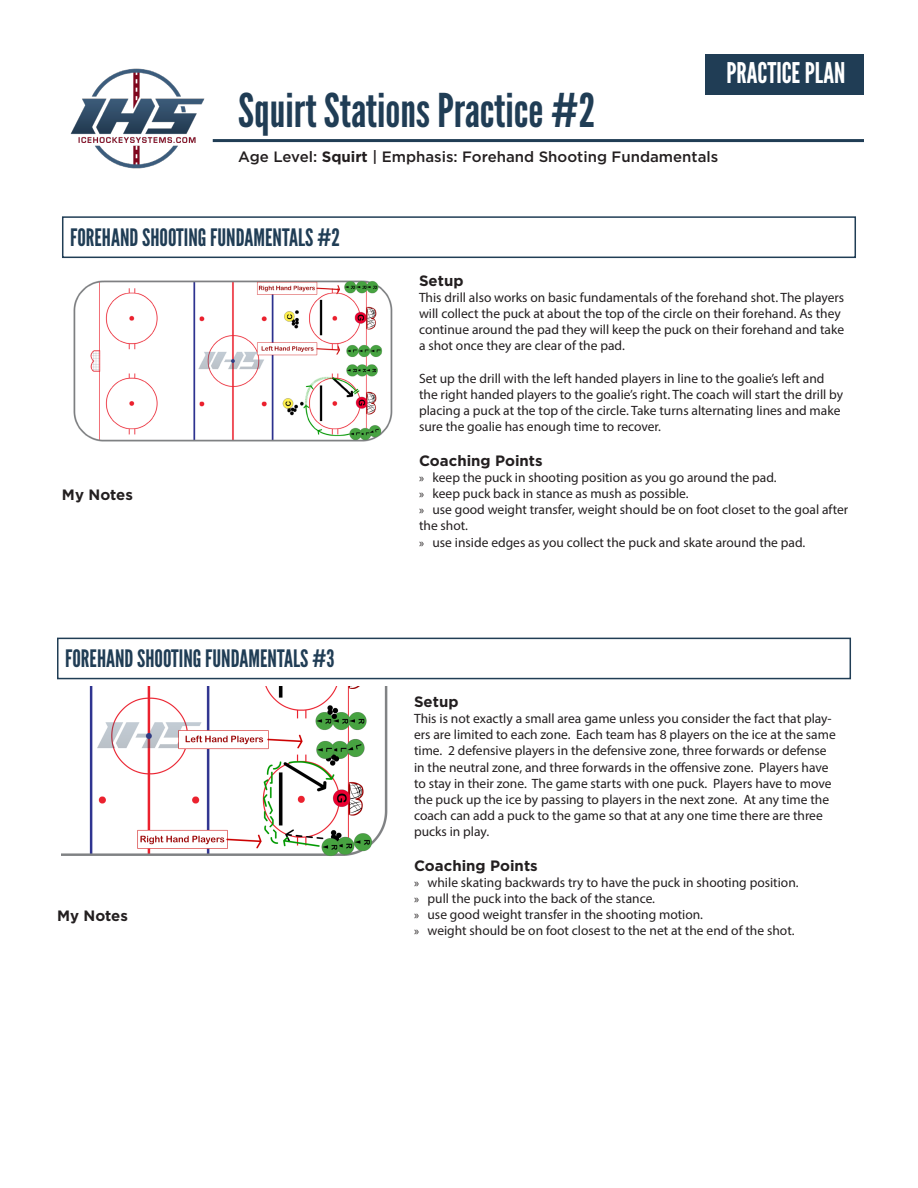
<style>
.page{position:relative;width:918px;height:1188px;background:#fff}
.page>*{position:absolute;margin:0;border:0;box-sizing:border-box;transform-origin:0 0}
.t1{font:46.5px "League Gothic";color:#203d55}
.t2{font:28.5px "League Gothic";color:#fff}
.t3{font:24px "League Gothic";color:#203d55}
.t4{font:500 15px "Gotham";color:#231f20}
.t5{font:700 15px "Gotham";color:#231f20}
.t6{font:13.5px/16.2px "Myriad Pro";color:#231f20}
.s1{font-weight:700}
.s2{font-size:12px}
</style>
<div class="page">
<hr style="left:213px;top:139px;width:651px;height:3px;background:#203d55">
<div style="left:705px;top:54px;width:159px;height:40px;background:#203d55"></div>
<div style="left:62px;top:216px;width:794px;height:42px;border:2px solid #203d55"></div>
<div style="left:57px;top:638px;width:794px;height:41px;border:2px solid #203d55"></div>
<img style="left:73px;top:280px;width:320px;height:162px">
<img style="left:62px;top:687px;width:326px;height:169px">
<img style="left:70px;top:68px;width:150px;height:101px">
<h1 class="t1" style="left:238px;top:83px;width:358px">Squirt Stations Practice #2</h1>
<p class="t4" style="left:238px;top:147px;width:482px">Age Level: <span class="s1">Squirt</span> | Emphasis: Forehand Shooting Fundamentals</p>
<h2 class="t2" style="left:727px;top:56px;width:120px">PRACTICE PLAN</h2>
<h3 class="t3" style="left:70px;top:223px;width:271px">FOREHAND SHOOTING FUNDAMENTALS #2</h3>
<p class="t5" style="left:62px;top:484px;width:73px">My Notes</p>
<h3 class="t3" style="left:65px;top:644px;width:271px">FOREHAND SHOOTING FUNDAMENTALS #3</h3>
<p class="t5" style="left:57px;top:906px;width:73px">My Notes</p>
<p class="t5" style="left:419px;top:270px;width:46px">Setup</p>
<p class="t6" style="left:419px;top:289px;width:427px">This drill also works on basic fundamentals of the forehand shot. The players will collect the puck at about the top of the circle on their forehand. As they continue around the pad they will keep the puck on their forehand and take a shot once they are clear of the pad.</p>
<p class="t6" style="left:419px;top:370px;width:426px">Set up the drill with the left handed players in line to the goalie’s left and the right handed players to the goalie’s right. The coach will start the drill by placing a puck at the top of the circle. Take turns alternating lines and make sure the goalie has enough time to recover.</p>
<p class="t5" style="left:419px;top:450px;width:125px">Coaching Points</p>
<p class="t6" style="left:419px;top:469px;width:431px"><span class="s2">»</span> keep the puck in shooting position as you go around the pad.<br><span class="s2">»</span> keep puck back in stance as mush as possible.<br><span class="s2">»</span> use good weight transfer, weight should be on foot closet to the goal after the shot.<br><span class="s2">»</span> use inside edges as you collect the puck and skate around the pad.</p>
<p class="t5" style="left:414px;top:692px;width:46px">Setup</p>
<p class="t6" style="left:414px;top:710px;width:423px">This is not exactly a small area game unless you consider the fact that play&shy;ers are limited to each zone. Each team has 8 players on the ice at the same time. 2 defensive players in the defensive zone, three forwards or defense in the neutral zone, and three forwards in the offensive zone. Players have to stay in their zone. The game starts with one puck. Players have to move the puck up the ice by passing to players in the next zone. At any time the coach can add a puck to the game so that at any one time there are three pucks in play.</p>
<p class="t5" style="left:414px;top:855px;width:125px">Coaching Points</p>
<p class="t6" style="left:414px;top:874px;width:386px"><span class="s2">»</span> while skating backwards try to have the puck in shooting position. <span class="s2">»</span> pull the puck into the back of the stance.<br><span class="s2">»</span> use good weight transfer in the shooting motion.<br><span class="s2">»</span> weight should be on foot closest to the net at the end of the shot.</p>
</div>
